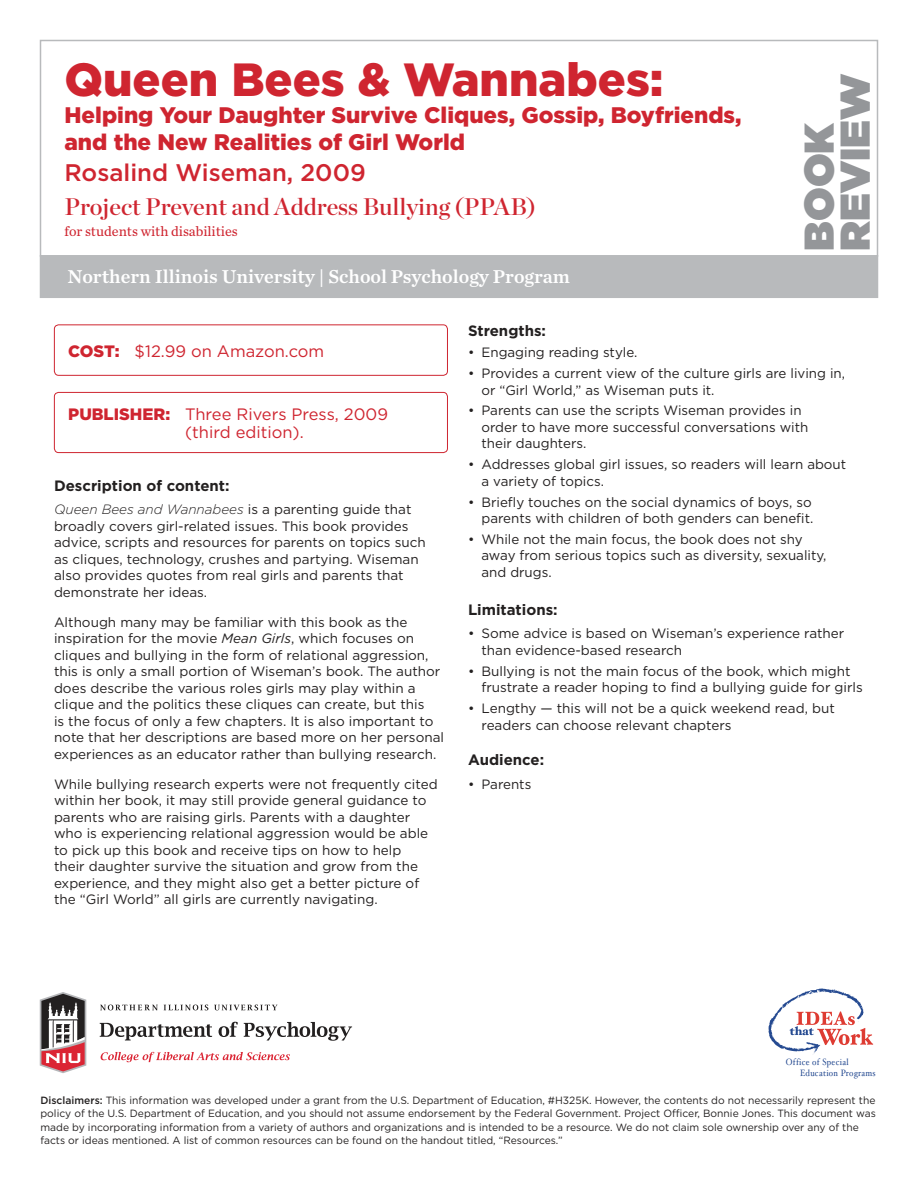
<style>
.page{position:relative;width:918px;height:1188px;background:#fff}
.page>*{position:absolute;margin:0;border:0;box-sizing:border-box;transform-origin:0 0}
.t1{font:900 46.5px "Gotham";color:#cf2530}
.t2{font:900 41.55px "Gotham";color:#949699}
.t3{font:24px "Chronicle Display Semi";color:#cf2530}
.t4{font:500 24px "Gotham";color:#cf2530}
.t5{font:900 22.5px/27px "Gotham";color:#cf2530}
.t6{font:19.5px "Chronicle Text G2 Semi";color:#fff}
.t7{font:16.5px/18px "Gotham";color:#cf2530}
.t8{font:700 15px "Gotham";color:#232020}
.t9{font:14.25px "Chronicle Text G2";color:#cf2530}
.t10{font:13.5px/16.5px "Gotham";color:#232020}
.t11{font:10.5px/13.5px "Gotham";color:#232020}
.t12{font:9.3px/11.1px "Hoefler Text";letter-spacing:.035em;color:#254a91;scale:.89 1}
.s1{font-weight:900}
.s2{font-weight:300;font-style:italic}
.s3{font-style:italic}
.s4{font-weight:500}
</style>
<div class="page">
<div style="left:40px;top:40px;width:838px;height:217px;border:2px solid #b8babc"></div>
<div style="left:40px;top:255px;width:838px;height:43px;background:#b8babc"></div>
<div style="left:54px;top:324px;width:394px;height:52px;border:1px solid #cf2530;border-radius:4px"></div>
<div style="left:54px;top:392px;width:394px;height:61px;border:1px solid #cf2530;border-radius:4px"></div>
<svg style="left:40px;top:992px;width:46px;height:81px"></svg>
<svg style="left:100px;top:1005px;width:58px;height:5px"></svg>
<svg style="left:164px;top:1005px;width:44px;height:5px"></svg>
<svg style="left:214px;top:1005px;width:63px;height:5px"></svg>
<svg style="left:100px;top:1023px;width:112px;height:17px"></svg>
<svg style="left:219px;top:1022px;width:19px;height:15px"></svg>
<svg style="left:244px;top:1022px;width:108px;height:19px"></svg>
<svg style="left:101px;top:1052px;width:189px;height:10px"></svg>
<svg style="left:768px;top:989px;width:105px;height:65px"></svg>
<p class="t1" style="left:64px;top:47px;width:601px">Queen Bees &amp; Wannabes:</p>
<p class="t5" style="left:64px;top:101px;width:679px">Helping Your Daughter Survive Cliques, Gossip, Boyfriends, and the New Realities of Girl World</p>
<p class="t4" style="left:64px;top:157px;width:303px">Rosalind Wiseman, 2009</p>
<p class="t3" style="left:64px;top:188px;width:473px">Project Prevent and Address Bullying (PPAB)</p>
<p class="t9" style="left:64px;top:220px;width:175px">for students with disabilities</p>
<p class="t6" style="left:68px;top:261px;width:504px">Northern Illinois University | School Psychology Program</p>
<p class="t2" style="left:825px;top:250px;width:178px;rotate:-90deg">REVIEW</p>
<p class="t2" style="left:789px;top:250px;width:130px;rotate:-90deg">BOOK</p>
<p class="t7" style="left:68px;top:342px;width:257px"><span class="s1">COST:</span> $12.99 on Amazon.com</p>
<p class="t7" style="left:185px;top:405px;width:204px;text-indent:-117px"><span class="s1">PUBLISHER:</span> Three Rivers Press, 2009 (third edition).</p>
<p class="t8" style="left:54px;top:476px;width:177px">Description of content:</p>
<p class="t10" style="left:54px;top:501px;width:373px"><span class="s2">Queen Bees and Wannabees</span> is a parenting guide that broadly covers girl-related issues. This book provides advice, scripts and resources for parents on topics such as cliques, technology, crushes and partying. Wiseman also provides quotes from real girls and parents that demonstrate her ideas.</p>
<p class="t10" style="left:54px;top:614px;width:392px">Although many may be familiar with this book as the inspiration for the movie <span class="s3">Mean Girls</span>, which focuses on cliques and bullying in the form of relational aggression, this is only a small portion of Wiseman’s book. The author does describe the various roles girls may play within a clique and the politics these cliques can create, but this<br>is the focus of only a few chapters. It is also important to note that her descriptions are based more on her personal experiences as an educator rather than bullying research.</p>
<p class="t10" style="left:54px;top:776px;width:385px">While bullying research experts were not frequently cited within her book, it may still provide general guidance to parents who are raising girls. Parents with a daughter who is experiencing relational aggression would be able to pick up this book and receive tips on how to help<br>their daughter survive the situation and grow from the experience, and they might also get a better picture of the “Girl World” all girls are currently navigating.</p>
<p class="t8" style="left:468px;top:321px;width:80px">Strengths:</p>
<p class="t10" style="left:468px;top:344px;width:171px">• Engaging reading style.</p>
<p class="t10" style="left:482px;top:365px;width:365px;text-indent:-14px">• Provides a current view of the culture girls are living in, or “Girl World,” as Wiseman puts it.</p>
<p class="t10" style="left:482px;top:402px;width:328px;text-indent:-14px">• Parents can use the scripts Wiseman provides in order to have more successful conversations with their daughters.</p>
<p class="t10" style="left:482px;top:456px;width:366px;text-indent:-14px">• Addresses global girl issues, so readers will learn about a variety of topics.</p>
<p class="t10" style="left:468px;top:493px;width:347px;text-align:right">• Briefly touches on the social dynamics of boys, so parents with children of both genders can benefit.</p>
<p class="t10" style="left:482px;top:531px;width:346px;text-indent:-14px">• While not the main focus, the book does not shy away from serious topics such as diversity, sexuality, and drugs.</p>
<p class="t8" style="left:468px;top:600px;width:91px">Limitations:</p>
<p class="t10" style="left:482px;top:625px;width:364px;text-indent:-14px">• Some advice is based on Wiseman’s experience rather than evidence-based research</p>
<p class="t10" style="left:482px;top:662px;width:383px;text-indent:-14px">• Bullying is not the main focus of the book, which might frustrate a reader hoping to find a bullying guide for girls</p>
<p class="t10" style="left:482px;top:700px;width:355px;text-indent:-14px">• Lengthy — this will not be a quick weekend read, but readers can choose relevant chapters</p>
<p class="t8" style="left:468px;top:750px;width:78px">Audience:</p>
<p class="t10" style="left:468px;top:775px;width:65px">• Parents</p>
<p class="t12" style="left:800px;top:1056px;width:87px;text-indent:-14px">Office of Special<br>Education Programs</p>
<p class="t11" style="left:40px;top:1093px;width:837px"><span class="s4">Disclaimers:</span> This information was developed under a grant from the U.S. Department of Education, #H325K. However, the contents do not necessarily represent the policy of the U.S. Department of Education, and you should not assume endorsement by the Federal Government. Project Officer, Bonnie Jones. This document was made by incorporating information from a variety of authors and organizations and is intended to be a resource. We do not claim sole ownership over any of the facts or ideas mentioned. A list of common resources can be found on the handout titled, “Resources.”</p>
</div>
